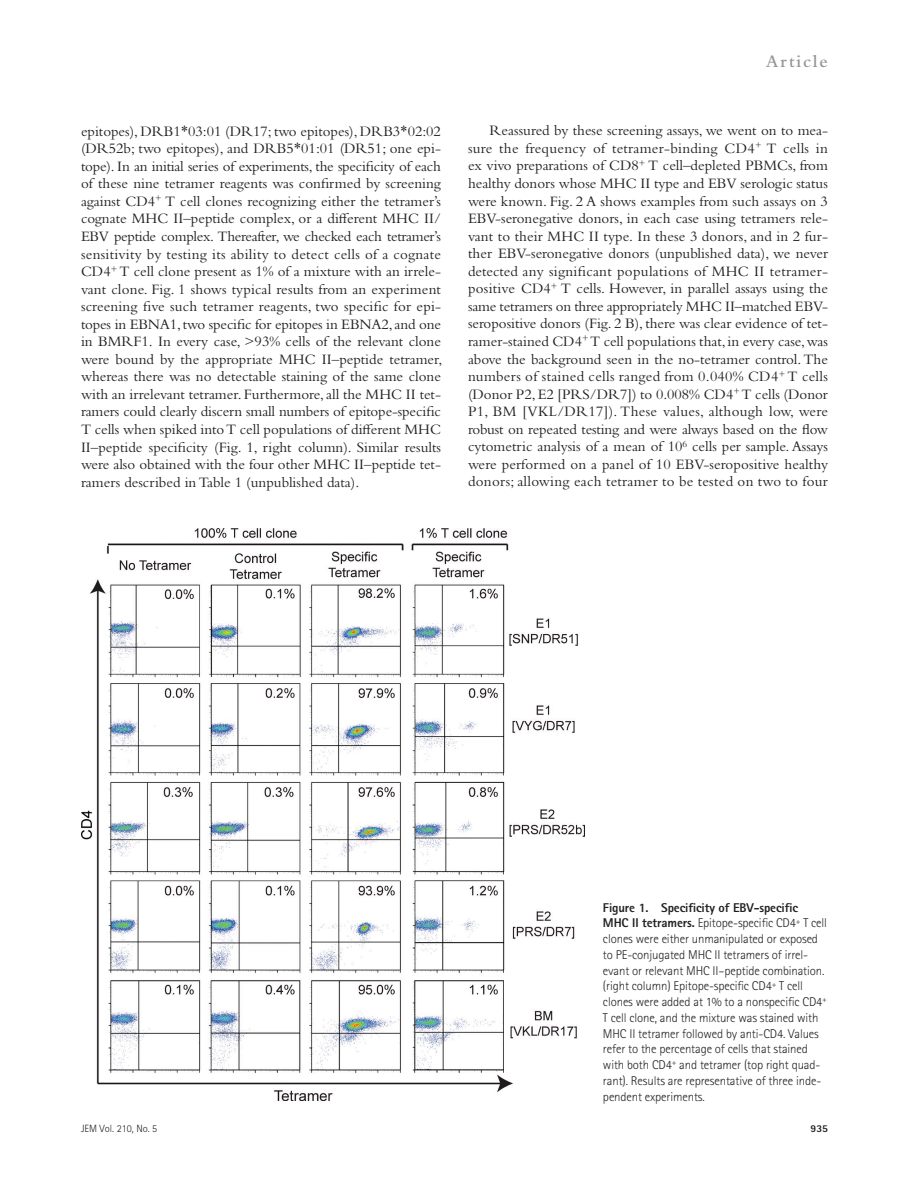
<style>
.page{position:relative;width:918px;height:1188px;background:#fff}
.page>*{position:absolute;margin:0;border:0;box-sizing:border-box;transform-origin:0 0}
.t1{font:600 18px "Bembo Std";letter-spacing:.1em;color:#949698}
.t2{font:15px/17.5px "Bembo Std";color:#231f20;text-align:justify}
.t3{font:300 12.75px/15.8px "Rotis Sans Serif Std";letter-spacing:-.01em;color:#231f20}
.t4{font:300 10.5px "Rotis Sans Serif Std";color:#231f20}
.t5{font:800 10.5px "Rotis Sans Serif Std";color:#231f20}
.s1{font-family:"Times New Roman"}
.s2{font-weight:800}
</style>
<div class="page">
<img style="left:81px;top:529px;width:504px;height:572px">
<p class="t2" style="left:81px;top:122px;width:363px;text-align:left">epitopes), DRB1<span class="s1">*</span>03:01 (DR17; two epitopes), DRB3<span class="s1">*</span>02:02 (DR52b; two epitopes), and DRB5<span class="s1">*</span>01:01 (DR51; one epi&shy;tope). In an initial series of experiments, the specificity of each of these nine tetramer reagents was confirmed by screening against CD4<sup>+</sup> T cell clones recognizing either the tetramer’s cognate MHC II–peptide complex, or a different MHC II/ EBV peptide complex. Thereafter, we checked each tetramer’s sensitivity by testing its ability to detect cells of a cognate CD4<sup>+</sup> T cell clone present as 1% of a mixture with an irrele&shy;vant clone. Fig. 1 shows typical results from an experiment screening five such tetramer reagents, two specific for epi&shy;topes in EBNA1, two specific for epitopes in EBNA2, and one in BMRF1. In every case, &gt;93% cells of the relevant clone were bound by the appropriate MHC II–peptide tetramer, whereas there was no detectable staining of the same clone with an irrelevant tetramer. Furthermore, all the MHC II tet&shy;ramers could clearly discern small numbers of epitope-specific T cells when spiked into T cell populations of different MHC II–peptide specificity (Fig. 1, right column). Similar results were also obtained with the four other MHC II–peptide tet&shy;ramers described in Table 1 (unpublished data).</p>
<p class="t1" style="left:766px;top:51px;width:64px">Article</p>
<p class="t2" style="left:468px;top:122px;width:362px;text-indent:22px">Reassured by these screening assays, we went on to mea&shy;sure the frequency of tetramer-binding CD4<sup>+</sup> T cells in ex vivo preparations of CD8<sup>+</sup> T cell–depleted PBMCs, from healthy donors whose MHC II type and EBV serologic status were known. Fig. 2 A shows examples from such assays on 3<br>EBV-seronegative donors, in each case using tetramers rele&shy;vant to their MHC II type. In these 3 donors, and in 2 fur&shy;ther EBV-seronegative donors (unpublished data), we never detected any significant populations of MHC II tetramer&shy;positive CD4<sup>+</sup> T cells. However, in parallel assays using the same tetramers on three appropriately MHC II–matched EBV&shy;seropositive donors (Fig. 2 B), there was clear evidence of tet&shy;ramer-stained CD4<sup>+</sup> T cell populations that, in every case, was above the background seen in the no-tetramer control. The numbers of stained cells ranged from 0.040% CD4<sup>+</sup> T cells (Donor P2, E2 [PRS/DR7]) to 0.008% CD4<sup>+</sup> T cells (Donor P1, BM [VKL/DR17]). These values, although low, were robust on repeated testing and were always based on the flow cytometric analysis of a mean of 10<sup>6</sup> cells per sample. Assays were performed on a panel of 10 EBV-seropositive healthy donors; allowing each tetramer to be tested on two to four</p>
<p class="t4" style="left:81px;top:1123px;width:78px">JEM Vol. 210, No. 5</p>
<p class="t3" style="left:603px;top:899px;width:226px"><span class="s2">Figure 1. Specificity of EBV-specific<br>MHC II tetramers.</span> Epitope-specific CD4<sup>+</sup> T cell clones were either unmanipulated or exposed to PE-conjugated MHC II tetramers of irrel&shy;evant or relevant MHC II–peptide combination. (right column) Epitope-specific CD4<sup>+</sup> T cell clones were added at 1% to a nonspecific CD4<sup>+ </sup>T cell clone, and the mixture was stained with MHC II tetramer followed by anti-CD4. Values refer to the percentage of cells that stained with both CD4<sup>+</sup> and tetramer (top right quad&shy;rant). Results are representative of three inde&shy;pendent experiments.</p>
<p class="t5" style="left:811px;top:1122px;width:19px">935</p>
</div>
